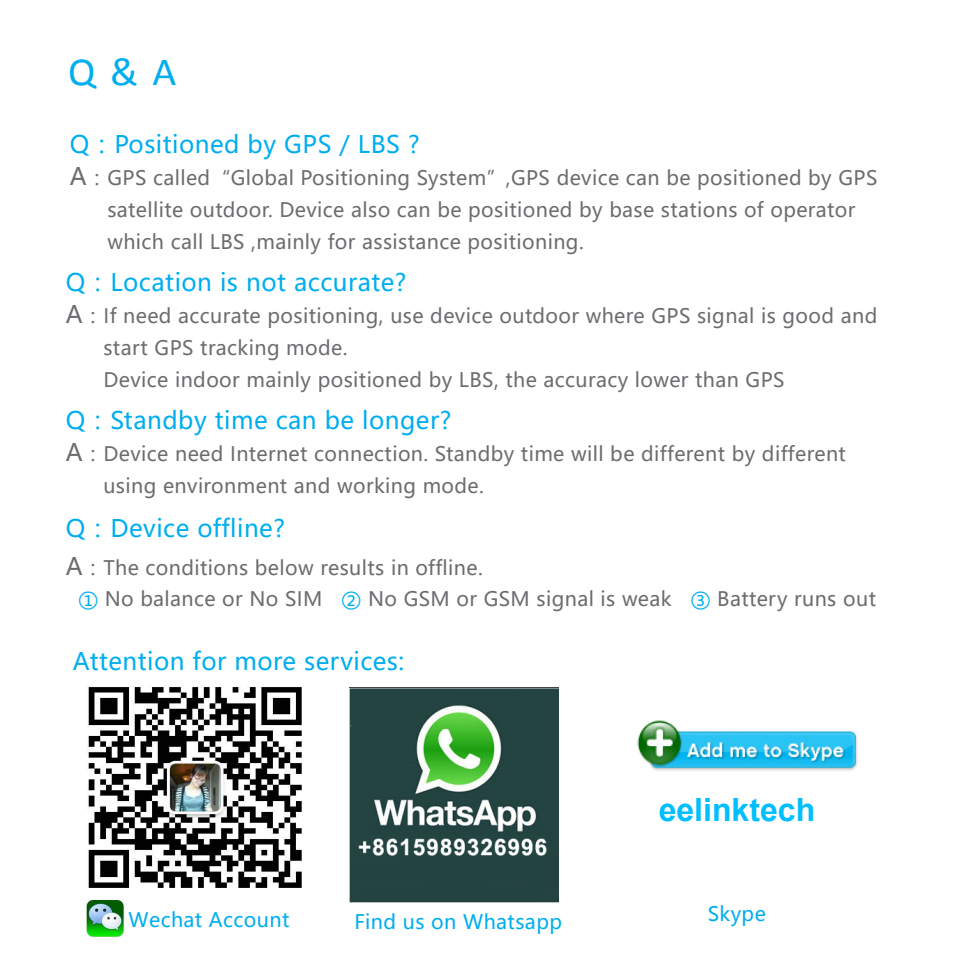
<style>
.page{position:relative;width:953px;height:953px;background:#fff}
.page>*{position:absolute;margin:0;border:0;box-sizing:border-box;transform-origin:0 0}
.t1{font:40px "Calibri";color:#00aeef}
.t2{font:700 32px "Arial";color:#00bfff}
.t3{font:24px "Microsoft Ya Hei";letter-spacing:.02em;color:#00aeef}
.t4{font:19.6px/32px "Microsoft Ya Hei";letter-spacing:.02em;color:#6c6d70}
.t5{font:19.6px "Microsoft Ya Hei";letter-spacing:.02em;color:#00aeef}
.s1{font-size:24px}
.s2{color:#00aeef}
</style>
<div class="page">
<img style="left:87px;top:686px;width:215px;height:202px">
<img style="left:86px;top:900px;width:38px;height:37px">
<img style="left:349px;top:687px;width:209px;height:215px">
<img style="left:637px;top:720px;width:221px;height:51px">
<h1 class="t1" style="left:68px;top:47px;width:110px">Q &amp; A</h1>
<p class="t3" style="left:70px;top:128px;width:351px">Q：Positioned by GPS / LBS ?</p>
<p class="t4" style="left:107px;top:161px;width:771px;text-indent:-37px"><span class="s1">A</span>：GPS called“Global Positioning System”,GPS device can be positioned by GPS satellite outdoor. Device also can be positioned by base stations of operator which call LBS ,mainly for assistance positioning.</p>
<p class="t3" style="left:66px;top:266px;width:342px">Q：Location is not accurate?</p>
<p class="t4" style="left:103px;top:299px;width:775px;text-indent:-37px"><span class="s1">A</span>：If need accurate positioning, use device outdoor where GPS signal is good and start GPS tracking mode.<br>Device indoor mainly positioned by LBS, the accuracy lower than GPS</p>
<p class="t3" style="left:66px;top:404px;width:387px">Q：Standby time can be longer?</p>
<p class="t4" style="left:103px;top:437px;width:744px;text-indent:-37px"><span class="s1">A</span>：Device need Internet connection. Standby time will be different by different using environment and working mode.</p>
<p class="t3" style="left:66px;top:512px;width:220px">Q：Device offline?</p>
<p class="t4" style="left:78px;top:552px;width:799px;line-height:30.4px;text-indent:-12px"><span class="s1">A</span>：The conditions below results in offline.<br><span class="s2">①</span> No balance or No SIM <span class="s2">②</span> No GSM or GSM signal is weak <span class="s2">③</span> Battery runs out</p>
<p class="t3" style="left:73px;top:645px;width:333px">Attention for more services:</p>
<p class="t5" style="left:128px;top:906px;width:162px">Wechat Account</p>
<p class="t5" style="left:354px;top:908px;width:209px">Find us on Whatsapp</p>
<h2 class="t2" style="left:658px;top:788px;width:158px">eelinktech</h2>
<p class="t5" style="left:707px;top:901px;width:60px">Skype</p>
</div>
